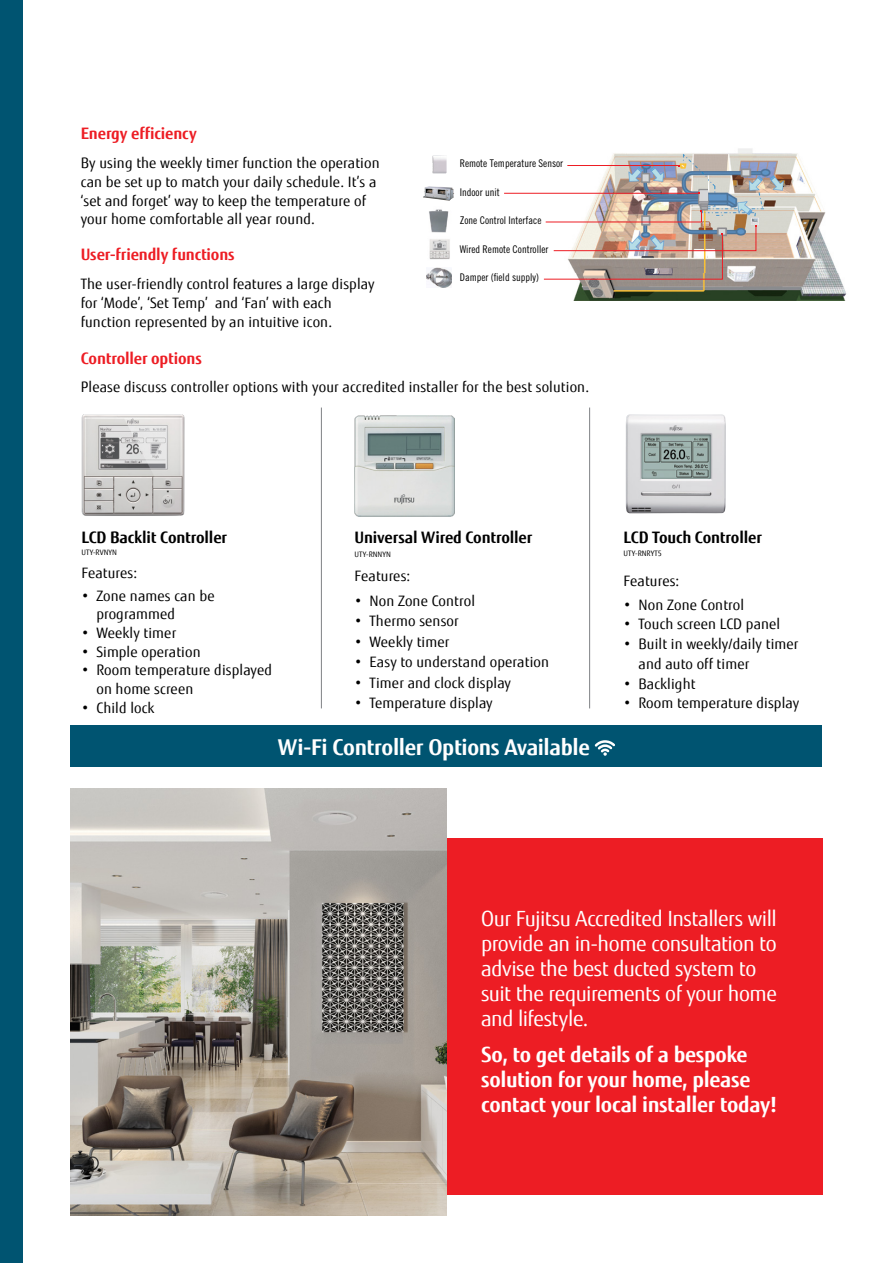
<style>
.page{position:relative;width:893px;height:1263px;background:#fff}
.page>*{position:absolute;margin:0;border:0;box-sizing:border-box;transform-origin:0 0}
.t1{font:700 21.9px "Fujitsu Sans";letter-spacing:-.015em;color:#fff}
.t2{font:21px/25.2px "Fujitsu Sans";letter-spacing:-.02em;color:#fff}
.t3{font:700 21px/25.2px "Fujitsu Sans";letter-spacing:-.015em;color:#fff}
.t4{font:700 15.9px "Fujitsu Sans";letter-spacing:-.01em;color:#000}
.t5{font:700 15.9px "Fujitsu Sans";letter-spacing:-.01em;color:#ed1d24}
.t6{font:14.4px/18.8px "Fujitsu Sans";letter-spacing:.01em;color:#000}
.t7{font:10.65px "Trade Gothic LT Std Cn 18";color:#000}
.t8{font:7.5px "Fujitsu Sans";letter-spacing:.01em;color:#000}
</style>
<div class="page">
<div style="left:71px;top:725px;width:751px;height:41px;background:#005471"></div>
<div style="left:433px;top:838px;width:389px;height:357px;background:#ed1d24"></div>
<img style="left:71px;top:788px;width:375px;height:428px">
<img style="left:81px;top:415px;width:104px;height:101px">
<div style="left:0;top:0;width:23px;height:1263px;background:#005471"></div>
<img style="left:626px;top:414px;width:100px;height:99px">
<hr style="left:321px;top:407px;width:1px;height:301px;background:#808285">
<hr style="left:589px;top:407px;width:1px;height:301px;background:#808285">
<img style="left:355px;top:416px;width:100px;height:101px">
<img style="left:432px;top:155px;width:15px;height:18px">
<img style="left:565px;top:148px;width:282px;height:152px">
<img style="left:543px;top:210px;width:214px;height:70px">
<hr style="left:504px;top:193px;width:195px;height:1px;background:#ed1d24">
<hr style="left:567px;top:165px;width:112px;height:1px;background:#ed1d24">
<img style="left:429px;top:239px;width:21px;height:21px">
<img style="left:423px;top:186px;width:31px;height:15px">
<img style="left:426px;top:268px;width:26px;height:19px">
<img style="left:429px;top:209px;width:20px;height:24px">
<svg style="left:595px;top:740px;width:20px;height:16px"></svg>
<p class="t5" style="left:81px;top:123px;width:118px">Energy efficiency</p>
<p class="t6" style="left:81px;top:154px;width:300px">By using the weekly timer function the operation can be set up to match your daily schedule. It’s a ‘set and forget’ way to keep the temperature of your home comfortable all year round.</p>
<p class="t5" style="left:81px;top:244px;width:155px">User-friendly functions</p>
<p class="t6" style="left:81px;top:275px;width:295px">The user-friendly control features a large display for ‘Mode’, ‘Set Temp’ and ‘Fan’ with each function represented by an intuitive icon.</p>
<p class="t7" style="left:460px;top:157px;width:105px">Remote Temperature Sensor</p>
<p class="t7" style="left:460px;top:185px;width:41px">Indoor unit</p>
<p class="t7" style="left:460px;top:214px;width:83px">Zone Control Interface</p>
<p class="t7" style="left:460px;top:243px;width:90px">Wired Remote Controller</p>
<p class="t7" style="left:460px;top:271px;width:81px">Damper (field supply)</p>
<p class="t5" style="left:81px;top:347px;width:123px">Controller options</p>
<p class="t6" style="left:81px;top:378px;width:510px">Please discuss controller options with your accredited installer for the best solution.</p>
<p class="t4" style="left:81px;top:527px;width:147px">LCD Backlit Controller</p>
<p class="t8" style="left:81px;top:547px;width:37px">UTY-RVNYN</p>
<p class="t6" style="left:81px;top:563px;width:57px">Features:</p>
<p class="t6" style="left:96px;top:586px;width:120px;text-indent:-15px">• Zone names can be programmed</p>
<p class="t6" style="left:81px;top:624px;width:96px">• Weekly timer</p>
<p class="t6" style="left:81px;top:642px;width:121px">• Simple operation</p>
<p class="t6" style="left:96px;top:661px;width:177px;text-indent:-15px">• Room temperature displayed on home screen</p>
<p class="t6" style="left:81px;top:698px;width:75px">• Child lock</p>
<p class="t4" style="left:355px;top:527px;width:179px">Universal Wired Controller</p>
<p class="t8" style="left:355px;top:549px;width:38px">UTY-RNNYN</p>
<p class="t6" style="left:355px;top:567px;width:57px">Features:</p>
<p class="t6" style="left:355px;top:591px;width:122px">• Non Zone Control</p>
<p class="t6" style="left:355px;top:612px;width:106px">• Thermo sensor</p>
<p class="t6" style="left:355px;top:632px;width:96px">• Weekly timer</p>
<p class="t6" style="left:355px;top:653px;width:196px">• Easy to understand operation</p>
<p class="t6" style="left:355px;top:673px;width:158px">• Timer and clock display</p>
<p class="t6" style="left:355px;top:694px;width:140px">• Temperature display</p>
<h1 class="t1" style="left:278px;top:733px;width:314px">Wi-Fi Controller Options Available</h1>
<p class="t4" style="left:623px;top:527px;width:140px">LCD Touch Controller</p>
<p class="t8" style="left:623px;top:548px;width:40px">UTY-RNRYT5</p>
<p class="t6" style="left:623px;top:571px;width:57px">Features:</p>
<p class="t6" style="left:623px;top:595px;width:122px">• Non Zone Control</p>
<p class="t6" style="left:623px;top:615px;width:158px">• Touch screen LCD panel</p>
<p class="t6" style="left:638px;top:634px;width:161px;line-height:19.8px;text-indent:-15px">• Built in weekly/daily timer and auto off timer</p>
<p class="t6" style="left:623px;top:674px;width:73px">• Backlight</p>
<p class="t6" style="left:623px;top:694px;width:177px">• Room temperature display</p>
<h2 class="t2" style="left:481px;top:905px;width:298px">Our Fujitsu Accredited Installers will provide an in-home consultation to advise the best ducted system to suit the requirements of your home and lifestyle.</h2>
<h2 class="t3" style="left:481px;top:1041px;width:298px">So, to get details of a bespoke solution for your home, please contact your local installer today!</h2>
</div>
